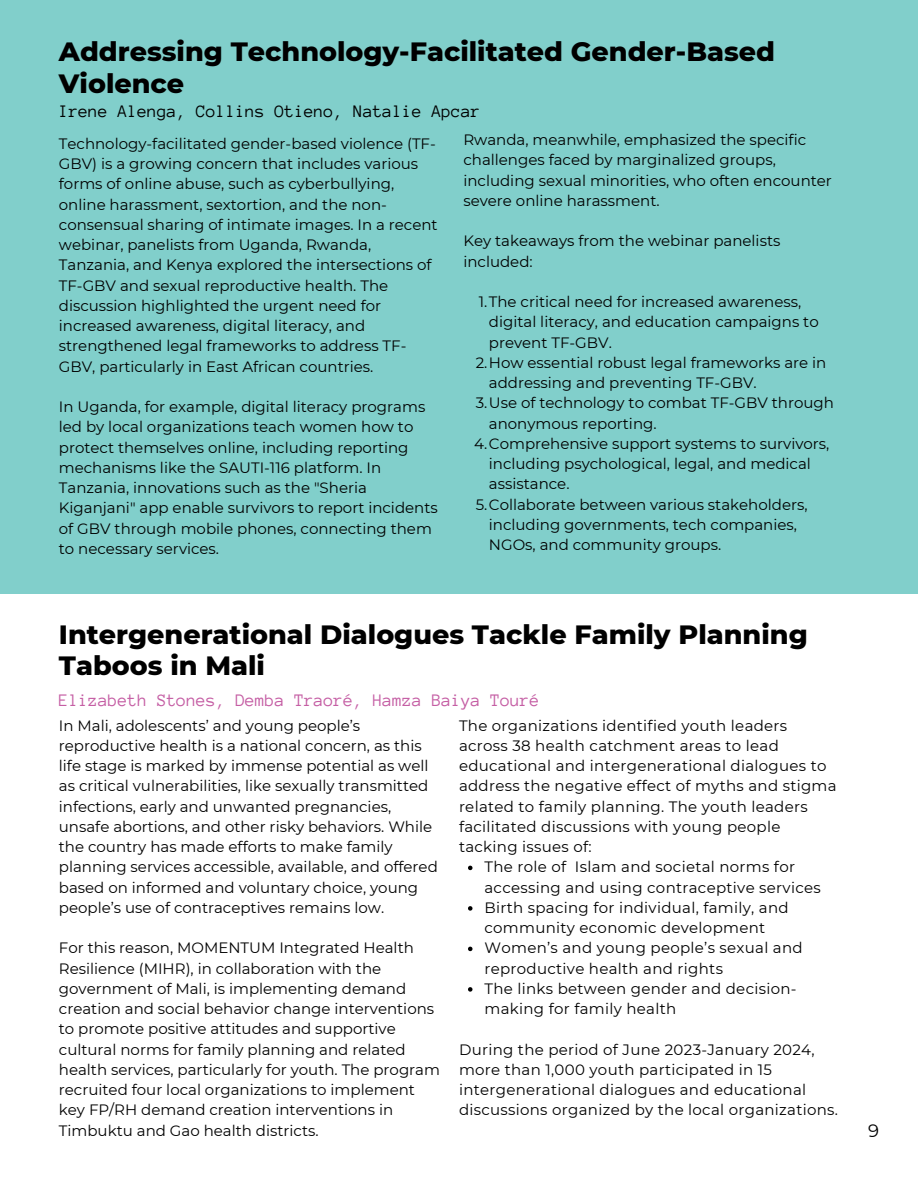
<style>
.page{position:relative;width:918px;height:1188px;background:#fff}
.page>*{position:absolute;margin:0;border:0;box-sizing:border-box;transform-origin:0 0}
.t1{font:800 27px/31.5px "Montserrat";color:#000}
.t2{font:18px "Anonymous Pro";color:#c55ea4}
.t3{font:18px "Anonymous Pro";color:#000}
.t4{font:18px "Montserrat";color:#000}
.t5{font:15px/20.2px "Montserrat";color:#000}
.t6{font:15px/20.2px "Montserrat";letter-spacing:.02em;color:#000}
</style>
<div class="page">
<div style="left:0;top:0;width:918px;height:594px;background:#81cfcb"></div>
<svg style="left:468px;top:866px;width:4px;height:4px"></svg>
<svg style="left:468px;top:906px;width:4px;height:5px"></svg>
<svg style="left:468px;top:947px;width:4px;height:4px"></svg>
<svg style="left:468px;top:987px;width:4px;height:5px"></svg>
<p class="t1" style="left:59px;top:36px;width:718px">Addressing Technology-Facilitated Gender-Based<br>Violence</p>
<p class="t3" style="left:59px;top:102px;width:423px">Irene Alenga, Collins Otieno, Natalie Apcar</p>
<p class="t5" style="left:463px;top:130px;width:370px">Rwanda, meanwhile, emphasized the specific challenges faced by marginalized groups, including sexual minorities, who often encounter severe online harassment.</p>
<p class="t5" style="left:463px;top:231px;width:319px">Key takeaways from the webinar panelists included:</p>
<p class="t5" style="left:489px;top:292px;width:331px;text-indent:-10px">1.The critical need for increased awareness, digital literacy, and education campaigns to prevent TF-GBV.</p>
<p class="t5" style="left:489px;top:352px;width:339px;text-indent:-13px">2.How essential robust legal frameworks are in addressing and preventing TF-GBV.</p>
<p class="t5" style="left:489px;top:393px;width:347px;text-indent:-13px">3.Use of technology to combat TF-GBV through anonymous reporting.</p>
<p class="t5" style="left:489px;top:433px;width:342px;text-indent:-15px">4.Comprehensive support systems to survivors, including psychological, legal, and medical assistance.</p>
<p class="t5" style="left:489px;top:494px;width:320px;text-indent:-13px">5.Collaborate between various stakeholders, including governments, tech companies,<br>NGOs, and community groups.</p>
<h1 class="t5" style="left:59px;top:133px;width:380px">Technology-facilitated gender-based violence (TF-GBV) is a growing concern that includes various forms of online abuse, such as cyberbullying, online harassment, sextortion, and the non&shy;consensual sharing of intimate images. In a recent webinar, panelists from Uganda, Rwanda, Tanzania, and Kenya explored the intersections of TF-GBV and sexual reproductive health. The discussion highlighted the urgent need for increased awareness, digital literacy, and strengthened legal frameworks to address TF-GBV, particularly in East African countries.</h1>
<h2 class="t5" style="left:59px;top:397px;width:380px">In Uganda, for example, digital literacy programs led by local organizations teach women how to protect themselves online, including reporting mechanisms like the SAUTI-116 platform. In Tanzania, innovations such as the "Sheria Kiganjani" app enable survivors to report incidents of GBV through mobile phones, connecting them to necessary services.</h2>
<p class="t1" style="left:59px;top:618px;width:750px">Intergenerational Dialogues Tackle Family Planning<br>Taboos in Mali</p>
<p class="t2" style="left:59px;top:691px;width:482px">Elizabeth Stones, Demba Traoré, Hamza Baiya Touré</p>
<p class="t6" style="left:459px;top:715px;width:379px">The organizations identified youth leaders across 38 health catchment areas to lead educational and intergenerational dialogues to address the negative effect of myths and stigma related to family planning. The youth leaders facilitated discussions with young people tacking issues of:</p>
<p class="t6" style="left:484px;top:857px;width:338px">The role of Islam and societal norms for accessing and using contraceptive services</p>
<p class="t6" style="left:484px;top:897px;width:306px">Birth spacing for individual, family, and community economic development</p>
<p class="t6" style="left:484px;top:938px;width:320px">Women’s and young people’s sexual and reproductive health and rights</p>
<p class="t6" style="left:484px;top:978px;width:314px">The links between gender and decision&shy;making for family health</p>
<p class="t6" style="left:459px;top:1039px;width:381px">During the period of June 2023-January 2024, more than 1,000 youth participated in 15 intergenerational dialogues and educational discussions organized by the local organizations.</p>
<h1 class="t5" style="left:59px;top:715px;width:380px">In Mali, adolescents’ and young people’s reproductive health is a national concern, as this life stage is marked by immense potential as well as critical vulnerabilities, like sexually transmitted infections, early and unwanted pregnancies, unsafe abortions, and other risky behaviors. While the country has made efforts to make family planning services accessible, available, and offered based on informed and voluntary choice, young people’s use of contraceptives remains low.</h1>
<h2 class="t5" style="left:59px;top:938px;width:383px">For this reason, MOMENTUM Integrated Health Resilience (MIHR), in collaboration with the government of Mali, is implementing demand creation and social behavior change interventions to promote positive attitudes and supportive cultural norms for family planning and related health services, particularly for youth. The program recruited four local organizations to implement key FP/RH demand creation interventions in Timbuktu and Gao health districts.</h2>
<p class="t4" style="left:868px;top:1119px;width:12px">9</p>
</div>
